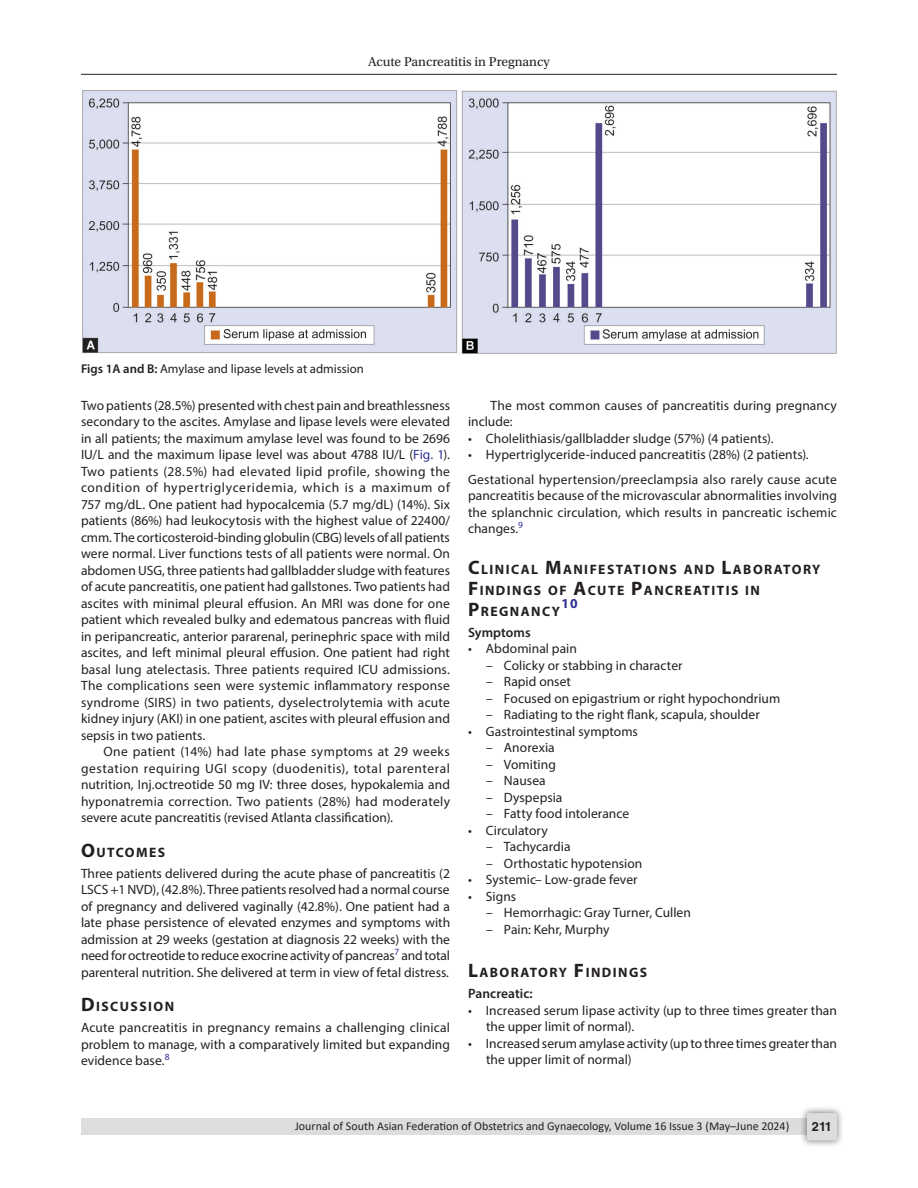
<style>
.page{position:relative;width:918px;height:1188px;background:#fff}
.page>*{position:absolute;margin:0;border:0;box-sizing:border-box;transform-origin:0 0}
.Head-1{font:700 13.65px/21px "Myriad Pro";letter-spacing:.105em;color:#231f20}
.Head-1-2{font:700 13.65px "Myriad Pro";color:#2e3092}
.Para-NoIndent{font:13.5px/16.5px "Myriad Pro";letter-spacing:.005em;color:#231f20;text-align:justify}
.List-Bullet{font:13.5px/16.5px "Myriad Pro";color:#231f20}
.Para-Indent{font:13.5px/16.5px "Myriad Pro";letter-spacing:.005em;color:#231f20;text-align:justify}
.List-Bullet-last{font:13.5px "Myriad Pro";letter-spacing:.005em;color:#231f20}
.t1{font:13.5px "Utopia Std";color:#231f20}
.Para-NoIndent-2{font:600 13.5px "Myriad Pro";letter-spacing:.005em;color:#231f20}
.FigCaption{font:12.75px "Myriad Pro";color:#231f20}
.t2{font:700 12.75px "Helvetica LT Std";color:#231f20}
.t3{font:12px "Calibri";color:#231f20}
.s1{font-weight:600}
.s2{color:#2e3092}
.s3{font-size:19.5px}
</style>
<div class="page">
<hr style="left:81px;top:74px;width:756px;height:1px;background:#231f20">
<div style="left:81px;top:1119px;width:756px;height:16px;background:#dcdddf"></div>
<div style="left:800px;top:1106px;width:44px;height:41px;background:#231f20;opacity:.61"></div>
<div style="left:807px;top:1113px;width:30px;height:27px;background:#dcdddf;border-radius:2px"></div>
<img style="left:83px;top:90px;width:754px;height:264px">
<p class="t1" style="left:368px;top:55px;width:183px">Acute Pancreatitis in Pregnancy</p>
<p class="FigCaption" style="left:81px;top:360px;width:285px"><span class="s1">Figs 1A and B:</span> Amylase and lipase levels at admission</p>
<p class="Para-NoIndent" style="left:81px;top:397px;width:371px">Two patients (28.5%) presented with chest pain and breathlessness secondary to the ascites. Amylase and lipase levels were elevated in all patients; the maximum amylase level was found to be 2696<br>IU/L and the maximum lipase level was about 4788 IU/L (<span class="s2">Fig. 1</span>).<br>Two patients (28.5%) had elevated lipid profile, showing the condition of hypertriglyceridemia, which is a maximum of 757 mg/dL. One patient had hypocalcemia (5.7 mg/dL) (14%). Six patients (86%) had leukocytosis with the highest value of 22400/ cmm. The corticosteroid-binding globulin (CBG) levels of all patients were normal. Liver functions tests of all patients were normal. On abdomen USG, three patients had gallbladder sludge with features of acute pancreatitis, one patient had gallstones. Two patients had ascites with minimal pleural effusion. An MRI was done for one patient which revealed bulky and edematous pancreas with fluid in peripancreatic, anterior pararenal, perinephric space with mild ascites, and left minimal pleural effusion. One patient had right basal lung atelectasis. Three patients required ICU admissions.<br>The complications seen were systemic inflammatory response syndrome (SIRS) in two patients, dyselectrolytemia with acute kidney injury (AKI) in one patient, ascites with pleural effusion and sepsis in two patients.</p>
<p class="Para-Indent" style="left:81px;top:743px;width:371px;text-indent:22px">One patient (14%) had late phase symptoms at 29 weeks gestation requiring UGI scopy (duodenitis), total parenteral nutrition, Inj.octreotide 50 mg IV: three doses, hypokalemia and hyponatremia correction. Two patients (28%) had moderately severe acute pancreatitis (revised Atlanta classification).</p>
<p class="Head-1" style="left:81px;top:841px;width:86px"><span class="s3">O</span>UTCOMES</p>
<p class="Para-NoIndent" style="left:81px;top:865px;width:371px">Three patients delivered during the acute phase of pancreatitis (2<br>LSCS +1 NVD), (42.8%). Three patients resolved had a normal course of pregnancy and delivered vaginally (42.8%). One patient had a late phase persistence of elevated enzymes and symptoms with admission at 29 weeks (gestation at diagnosis 22 weeks) with the need for octreotide to reduce exocrine activity of pancreas<sup>7</sup> and total parenteral nutrition. She delivered at term in view of fetal distress.</p>
<p class="Head-1" style="left:81px;top:996px;width:95px"><span class="s3">D</span>ISCUSSION</p>
<p class="Para-NoIndent" style="left:81px;top:1019px;width:371px">Acute pancreatitis in pregnancy remains a challenging clinical problem to manage, with a comparatively limited but expanding evidence base.<sup>8</sup></p>
<p class="Para-Indent" style="left:468px;top:397px;width:370px;text-indent:22px">The most common causes of pancreatitis during pregnancy include:</p>
<p class="List-Bullet" style="left:468px;top:430px;width:307px">• Cholelithiasis/gallbladder sludge (57%) (4 patients).</p>
<p class="List-Bullet-last" style="left:468px;top:446px;width:342px">• Hypertriglyceride-induced pancreatitis (28%) (2 patients).</p>
<p class="Para-NoIndent" style="left:468px;top:471px;width:371px">Gestational hypertension/preeclampsia also rarely cause acute pancreatitis because of the microvascular abnormalities involving the splanchnic circulation, which results in pancreatic ischemic changes.<sup>9</sup></p>
<p class="Head-1" style="left:468px;top:558px;width:354px"><span class="s3">C</span>LINICAL <span class="s3">M</span>ANIFESTATIONS AND <span class="s3">L</span>ABORATORY<br><span class="s3">F</span> INDINGS OF <span class="s3">A</span>CUTE <span class="s3">P</span>ANCREATITIS IN<br><span class="s3">P</span>REGNANCY</p>
<p class="Head-1-2" style="left:561px;top:595px;width:18px">10</p>
<p class="Para-NoIndent-2" style="left:468px;top:624px;width:64px">Symptoms</p>
<p class="List-Bullet" style="left:468px;top:640px;width:110px">• Abdominal pain</p>
<p class="List-Bullet" style="left:486px;top:657px;width:198px">– Colicky or stabbing in character</p>
<p class="List-Bullet" style="left:486px;top:673px;width:87px">– Rapid onset</p>
<p class="List-Bullet" style="left:486px;top:690px;width:296px">– Focused on epigastrium or right hypochondrium</p>
<p class="List-Bullet" style="left:486px;top:706px;width:275px">– Radiating to the right flank, scapula, shoulder</p>
<p class="List-Bullet" style="left:468px;top:723px;width:171px">• Gastrointestinal symptoms</p>
<p class="List-Bullet" style="left:486px;top:739px;width:70px">– Anorexia</p>
<p class="List-Bullet" style="left:486px;top:756px;width:71px">– Vomiting</p>
<p class="List-Bullet" style="left:486px;top:772px;width:61px">– Nausea</p>
<p class="List-Bullet" style="left:486px;top:789px;width:78px">– Dyspepsia</p>
<p class="List-Bullet" style="left:486px;top:805px;width:145px">– Fatty food intolerance</p>
<p class="List-Bullet" style="left:468px;top:822px;width:81px">• Circulatory</p>
<p class="List-Bullet" style="left:486px;top:838px;width:86px">– Tachycardia</p>
<p class="List-Bullet" style="left:486px;top:855px;width:158px">– Orthostatic hypotension</p>
<p class="List-Bullet" style="left:468px;top:871px;width:171px">• Systemic– Low-grade fever</p>
<p class="List-Bullet" style="left:468px;top:888px;width:50px">• Signs</p>
<p class="List-Bullet" style="left:486px;top:904px;width:206px">– Hemorrhagic: Gray Turner, Cullen</p>
<p class="List-Bullet" style="left:486px;top:921px;width:125px">– Pain: Kehr, Murphy</p>
<p class="Head-1" style="left:468px;top:962px;width:181px"><span class="s3">L</span>ABORATORY <span class="s3">F</span> INDINGS</p>
<p class="Para-NoIndent-2" style="left:468px;top:985px;width:66px">Pancreatic:</p>
<p class="List-Bullet" style="left:486px;top:1002px;width:352px;text-indent:-18px">• Increased serum lipase activity (up to three times greater than the upper limit of normal).</p>
<p class="List-Bullet" style="left:486px;top:1035px;width:352px;text-indent:-18px">• Increased serum amylase activity (up to three times greater than the upper limit of normal)</p>
<p class="t3" style="left:295px;top:1117px;width:496px">Journal of South Asian Federation of Obstetrics and Gynaecology, Volume 16 Issue 3 (May–June 2024)</p>
<p class="t2" style="left:812px;top:1119px;width:22px">211</p>
</div>
